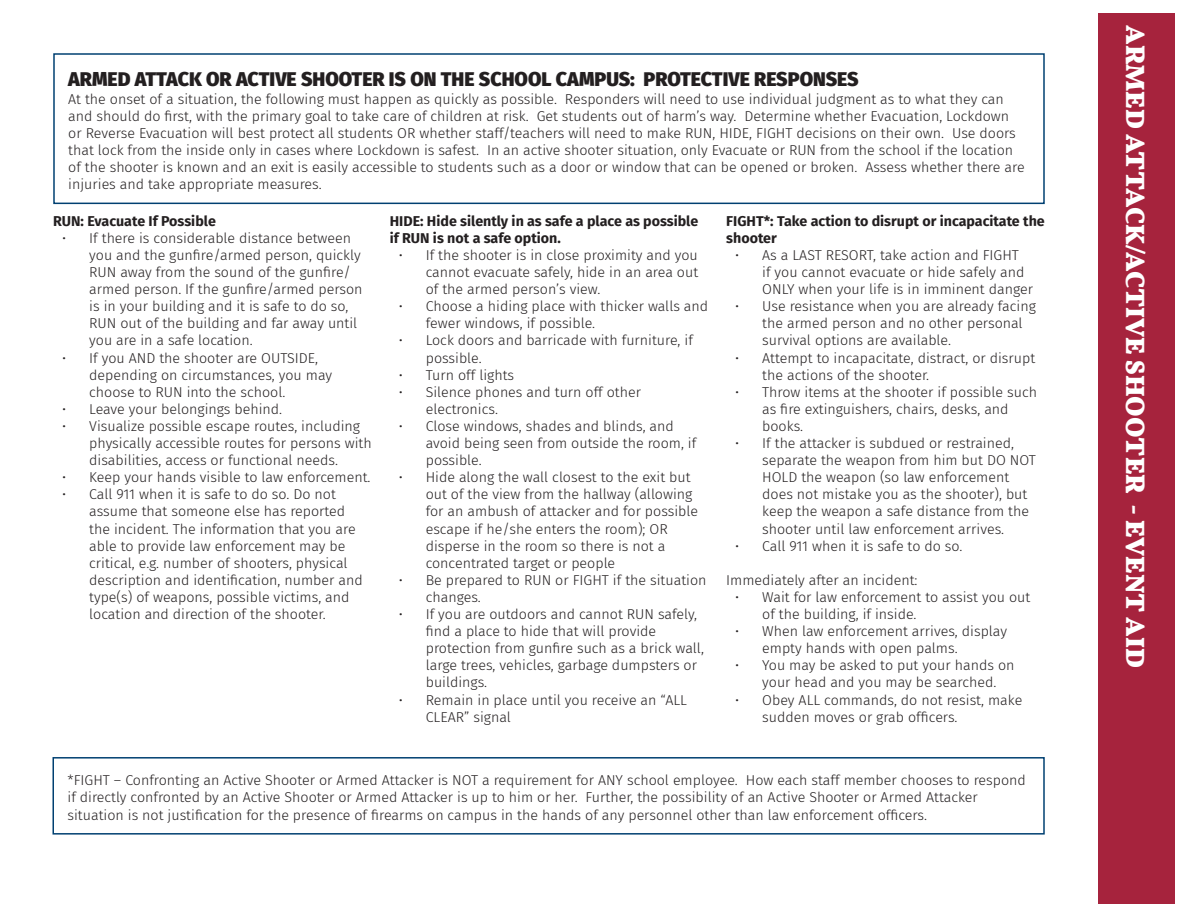
<style>
.page{position:relative;width:1188px;height:918px;background:#fff}
.page>*{position:absolute;margin:0;border:0;box-sizing:border-box;transform-origin:0 0}
.t1{font:700 27px "Vollkorn";color:#fff}
.t2{font:900 19.5px "Fira Sans";color:#231f20}
.t3{font:300 14.25px/17.1px "Fira Sans";color:#231f20}
.t4{font:700 14.25px/17.1px "Fira Sans";color:#231f20}
</style>
<div class="page">
<div style="left:1098px;top:14px;width:76px;height:890px;background:#a6233d"></div>
<div style="left:52px;top:757px;width:993px;height:78px;border:2px solid #004071"></div>
<p class="t2" style="left:68px;top:62px;width:792px">ARMED ATTACK OR ACTIVE SHOOTER IS ON THE SCHOOL CAMPUS: PROTECTIVE RESPONSES</p>
<p class="t3" style="left:68px;top:90px;width:958px">At the onset of a situation, the following must happen as quickly as possible. Responders will need to use individual judgment as to what they can and should do first, with the primary goal to take care of children at risk. Get students out of harm’s way. Determine whether Evacuation, Lockdown or Reverse Evacuation will best protect all students OR whether staff/teachers will need to make RUN, HIDE, FIGHT decisions on their own. Use doors that lock from the inside only in cases where Lockdown is safest. In an active shooter situation, only Evacuate or RUN from the school if the location of the shooter is known and an exit is easily accessible to students such as a door or window that can be opened or broken. Assess whether there are injuries and take appropriate measures.</p>
<p class="t4" style="left:53px;top:211px;width:164px">RUN: Evacuate If Possible</p>
<p class="t3" style="left:89px;top:229px;width:275px;text-indent:-27px">• If there is considerable distance between you and the gunfire/armed person, quickly RUN away from the sound of the gunfire/ armed person. If the gunfire/armed person is in your building and it is safe to do so, RUN out of the building and far away until you are in a safe location.</p>
<p class="t3" style="left:89px;top:349px;width:244px;text-indent:-27px">• If you AND the shooter are OUTSIDE, depending on circumstances, you may choose to RUN into the school.</p>
<p class="t3" style="left:62px;top:400px;width:222px">• Leave your belongings behind.</p>
<p class="t3" style="left:89px;top:417px;width:284px;text-indent:-27px">• Visualize possible escape routes, including physically accessible routes for persons with disabilities, access or functional needs.</p>
<p class="t3" style="left:62px;top:469px;width:310px">• Keep your hands visible to law enforcement.</p>
<p class="t3" style="left:89px;top:486px;width:275px;text-indent:-27px">• Call 911 when it is safe to do so. Do not assume that someone else has reported the incident. The information that you are able to provide law enforcement may be critical, e.g. number of shooters, physical description and identification, number and type(s) of weapons, possible victims, and location and direction of the shooter.</p>
<p class="t4" style="left:390px;top:211px;width:310px">HIDE: Hide silently in as safe a place as possible if RUN is not a safe option.</p>
<p class="t3" style="left:426px;top:246px;width:274px;text-align:justify;text-indent:-27px">• If the shooter is in close proximity and you cannot evacuate safely, hide in an area out of the armed person’s view.</p>
<p class="t3" style="left:426px;top:298px;width:284px;text-indent:-27px">• Choose a hiding place with thicker walls and fewer windows, if possible.</p>
<p class="t3" style="left:426px;top:332px;width:269px;text-indent:-27px">• Lock doors and barricade with furniture, if possible.</p>
<p class="t3" style="left:399px;top:366px;width:117px">• Turn off lights</p>
<p class="t3" style="left:426px;top:383px;width:217px;text-indent:-27px">• Silence phones and turn off other electronics.</p>
<p class="t3" style="left:426px;top:417px;width:272px;text-indent:-27px">• Close windows, shades and blinds, and avoid being seen from outside the room, if possible.</p>
<p class="t3" style="left:426px;top:469px;width:274px;text-indent:-27px">• Hide along the wall closest to the exit but out of the view from the hallway (allowing for an ambush of attacker and for possible escape if he/she enters the room); OR disperse in the room so there is not a concentrated target or people</p>
<p class="t3" style="left:426px;top:571px;width:282px;text-indent:-27px">• Be prepared to RUN or FIGHT if the situation changes.</p>
<p class="t3" style="left:426px;top:605px;width:280px;text-indent:-27px">• If you are outdoors and cannot RUN safely, find a place to hide that will provide protection from gunfire such as a brick wall, large trees, vehicles, garbage dumpsters or buildings.</p>
<p class="t3" style="left:426px;top:691px;width:263px;text-indent:-27px">• Remain in place until you receive an “ALL<br>CLEAR” signal</p>
<p class="t4" style="left:726px;top:211px;width:320px">FIGHT*: Take action to disrupt or incapacitate the shooter</p>
<p class="t3" style="left:762px;top:246px;width:272px;text-indent:-27px">• As a LAST RESORT, take action and FIGHT<br>if you cannot evacuate or hide safely and<br>ONLY when your life is in imminent danger</p>
<p class="t3" style="left:762px;top:298px;width:275px;text-indent:-27px">• Use resistance when you are already facing the armed person and no other personal survival options are available.</p>
<p class="t3" style="left:762px;top:349px;width:275px;text-indent:-27px">• Attempt to incapacitate, distract, or disrupt the actions of the shooter.</p>
<p class="t3" style="left:762px;top:383px;width:276px;text-indent:-27px">• Throw items at the shooter if possible such as fire extinguishers, chairs, desks, and books.</p>
<p class="t3" style="left:762px;top:434px;width:275px;text-indent:-27px">• If the attacker is subdued or restrained, separate the weapon from him but DO NOT HOLD the weapon (so law enforcement does not mistake you as the shooter), but keep the weapon a safe distance from the shooter until law enforcement arrives.</p>
<p class="t3" style="left:735px;top:537px;width:229px">• Call 911 when it is safe to do so.</p>
<p class="t3" style="left:726px;top:571px;width:193px">Immediately after an incident:</p>
<p class="t3" style="left:762px;top:588px;width:270px;text-indent:-27px">• Wait for law enforcement to assist you out of the building, if inside.</p>
<p class="t3" style="left:762px;top:623px;width:246px;text-indent:-27px">• When law enforcement arrives, display empty hands with open palms.</p>
<p class="t3" style="left:762px;top:657px;width:254px;text-indent:-27px">• You may be asked to put your hands on your head and you may be searched.</p>
<p class="t3" style="left:762px;top:691px;width:262px;text-indent:-27px">• Obey ALL commands, do not resist, make sudden moves or grab officers.</p>
<p class="t3" style="left:68px;top:772px;width:960px">*FIGHT – Confronting an Active Shooter or Armed Attacker is NOT a requirement for ANY school employee. How each staff member chooses to respond if directly confronted by an Active Shooter or Armed Attacker is up to him or her. Further, the possibility of an Active Shooter or Armed Attacker situation is not justification for the presence of firearms on campus in the hands of any personnel other than law enforcement officers.</p>
<p class="t1" style="left:1152px;top:25px;width:644px;rotate:90deg">ARMED ATTACK/ACTIVE SHOOTER - EVENT AID</p>
</div>
